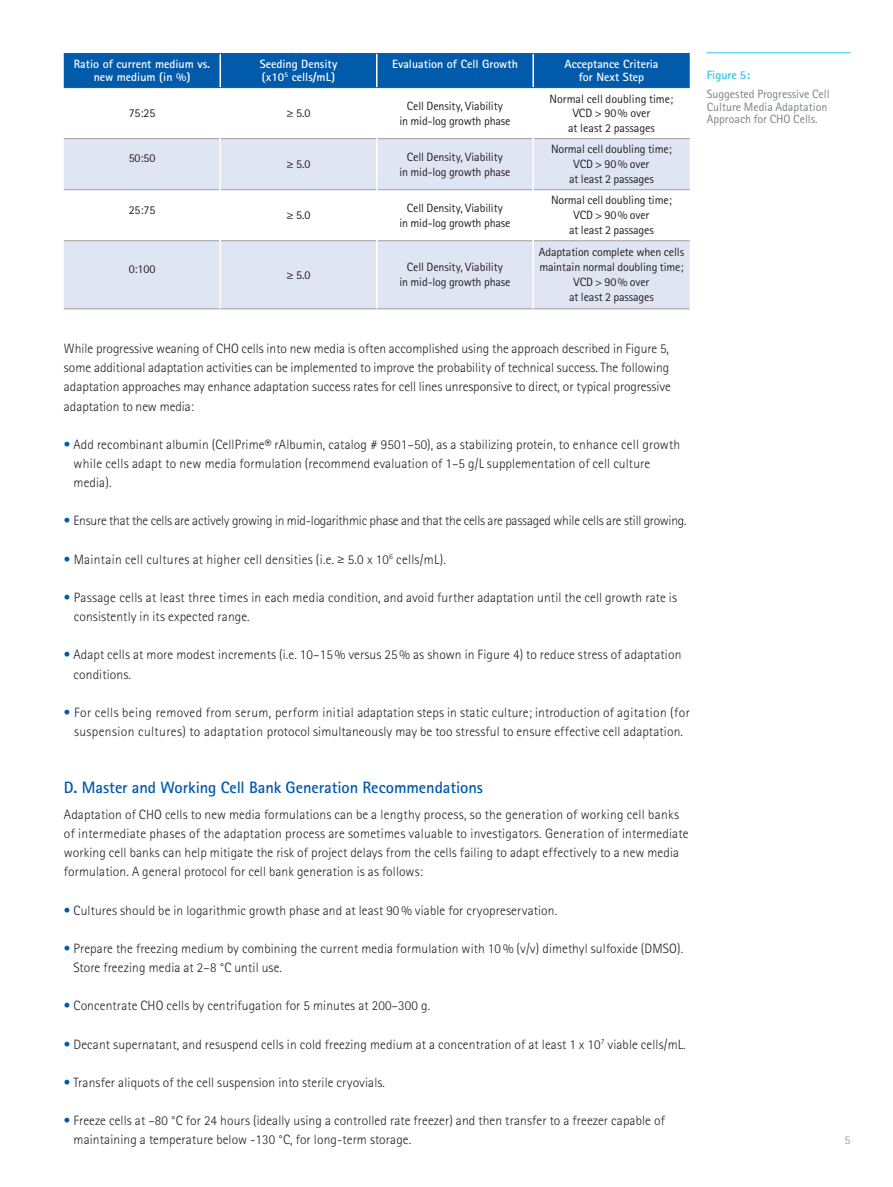
<style>
.page{position:relative;width:893px;height:1187px;background:#fff}
.page>*{position:absolute;margin:0;border:0;box-sizing:border-box;transform-origin:0 0}
.Subline_Copy{font:700 16.5px "Merck Sans Serif Pro";letter-spacing:-.005em;color:#015aaa}
.Headline_Copy{font:300 13.5px/19.2px "Merck Sans Serif Pro";letter-spacing:.01em;color:#231f20}
.Headline_Copy-2{font:300 13.5px "Merck Sans Serif Pro";letter-spacing:-.015em;color:#231f20}
.t1{font:12px/15px "Merck Sans Serif Pro";letter-spacing:-.01em;color:#231f20;text-align:center}
.t2{font:700 12px/13.5px "Merck Sans Serif Pro";color:#fff;text-align:center}
.Beschreibung{font:12px/12.8px "Merck Sans Serif Pro";color:#7e8083}
.Beschreibung_BrightB{font:700 12px "Merck Sans Serif Pro";color:#2bc4f3}
.t3{font:12px "Merck Sans Serif Pro";color:#9d9fa2}
.s1{color:#015aaa}
</style>
<div class="page">
<div style="left:64px;top:54px;width:626px;height:33px;background:#015aaa"></div>
<svg style="left:64px;top:88px;width:626px;height:1px"></svg>
<svg style="left:64px;top:139px;width:626px;height:169px;fill:#e0e5f3"></svg>
<hr style="left:64px;top:138px;width:156px;height:1px;background:#9d9fa2">
<hr style="left:221px;top:138px;width:155px;height:1px;background:#9d9fa2">
<hr style="left:377px;top:138px;width:155px;height:1px;background:#9d9fa2">
<hr style="left:534px;top:138px;width:156px;height:1px;background:#9d9fa2">
<hr style="left:64px;top:189px;width:156px;height:1px;background:#9d9fa2">
<hr style="left:221px;top:189px;width:155px;height:1px;background:#9d9fa2">
<hr style="left:377px;top:189px;width:155px;height:1px;background:#9d9fa2">
<hr style="left:534px;top:189px;width:156px;height:1px;background:#9d9fa2">
<hr style="left:64px;top:240px;width:156px;height:1px;background:#9d9fa2">
<hr style="left:221px;top:240px;width:155px;height:1px;background:#9d9fa2">
<hr style="left:377px;top:240px;width:155px;height:1px;background:#9d9fa2">
<hr style="left:534px;top:240px;width:156px;height:1px;background:#9d9fa2">
<hr style="left:64px;top:308px;width:156px;height:1px;background:#9d9fa2">
<hr style="left:220px;top:308px;width:157px;height:1px;background:#9d9fa2">
<hr style="left:377px;top:308px;width:156px;height:1px;background:#9d9fa2">
<hr style="left:533px;top:308px;width:157px;height:1px;background:#9d9fa2">
<hr style="left:220px;top:54px;width:1px;height:33px;background:#fff">
<hr style="left:376px;top:54px;width:1px;height:33px;background:#fff">
<hr style="left:532px;top:54px;width:2px;height:33px;background:#fff">
<hr style="left:220px;top:88px;width:1px;height:51px;background:#fff">
<hr style="left:376px;top:88px;width:1px;height:51px;background:#fff">
<hr style="left:532px;top:88px;width:2px;height:51px;background:#fff">
<hr style="left:220px;top:139px;width:1px;height:51px;background:#fff">
<hr style="left:376px;top:139px;width:1px;height:51px;background:#fff">
<hr style="left:532px;top:139px;width:2px;height:51px;background:#fff">
<hr style="left:220px;top:190px;width:1px;height:51px;background:#fff">
<hr style="left:376px;top:190px;width:1px;height:51px;background:#fff">
<hr style="left:532px;top:190px;width:2px;height:51px;background:#fff">
<hr style="left:220px;top:241px;width:1px;height:67px;background:#fff">
<hr style="left:376px;top:241px;width:1px;height:67px;background:#fff">
<hr style="left:532px;top:241px;width:2px;height:67px;background:#fff">
<hr style="left:64px;top:53px;width:156px;height:1px;background:#015aaa">
<hr style="left:220px;top:53px;width:157px;height:1px;background:#015aaa">
<hr style="left:377px;top:53px;width:156px;height:1px;background:#015aaa">
<hr style="left:533px;top:53px;width:157px;height:1px;background:#015aaa">
<hr style="left:64px;top:87px;width:156px;height:1px;background:#015aaa">
<hr style="left:220px;top:87px;width:157px;height:1px;background:#015aaa">
<hr style="left:377px;top:87px;width:156px;height:1px;background:#015aaa">
<hr style="left:533px;top:87px;width:157px;height:1px;background:#015aaa">
<hr style="left:707px;top:52px;width:143px;height:1px;background:#2bc4f3">
<p class="t2" style="left:74px;top:57px;width:138px">Ratio of current medium vs. new medium (in %)</p>
<p class="t2" style="left:260px;top:57px;width:79px">Seeding Density</p>
<p class="t2" style="left:262px;top:71px;width:75px">(x10<sup>5</sup> cells/mL)</p>
<p class="t2" style="left:392px;top:57px;width:127px">Evaluation of Cell Growth</p>
<p class="t2" style="left:564px;top:57px;width:96px">Acceptance Criteria</p>
<p class="t2" style="left:579px;top:71px;width:67px">for Next Step</p>
<p class="t1" style="left:129px;top:106px;width:28px">75:25</p>
<p class="t1" style="left:287px;top:106px;width:25px">≥ 5.0</p>
<p class="t1" style="left:399px;top:98px;width:113px">Cell Density, Viability<br>in mid-log growth phase</p>
<p class="t1" style="left:550px;top:92px;width:125px;line-height:14.4px">Normal cell doubling time;<br>VCD &gt; 90% over</p>
<p class="t1" style="left:568px;top:120px;width:88px">at least 2 passages</p>
<p class="t1" style="left:129px;top:151px;width:28px">50:50</p>
<p class="t1" style="left:287px;top:157px;width:25px">≥ 5.0</p>
<p class="t1" style="left:399px;top:149px;width:113px">Cell Density, Viability<br>in mid-log growth phase</p>
<p class="t1" style="left:551px;top:142px;width:122px">Normal cell doubling time;<br>VCD &gt; 90% over</p>
<p class="t1" style="left:569px;top:172px;width:86px">at least 2 passages</p>
<p class="t1" style="left:129px;top:202px;width:28px">25:75</p>
<p class="t1" style="left:287px;top:208px;width:25px">≥ 5.0</p>
<p class="t1" style="left:399px;top:200px;width:113px">Cell Density, Viability<br>in mid-log growth phase</p>
<p class="t1" style="left:551px;top:193px;width:122px">Normal cell doubling time;<br>VCD &gt; 90% over</p>
<p class="t1" style="left:569px;top:223px;width:86px">at least 2 passages</p>
<p class="t1" style="left:129px;top:262px;width:28px">0:100</p>
<p class="t1" style="left:287px;top:267px;width:25px">≥ 5.0</p>
<p class="t1" style="left:399px;top:260px;width:113px">Cell Density, Viability<br>in mid-log growth phase</p>
<p class="t1" style="left:539px;top:245px;width:147px">Adaptation complete when cells maintain normal doubling time;<br>VCD &gt; 90% over<br>at least 2 passages</p>
<p class="Headline_Copy" style="left:64px;top:339px;width:608px">While progressive weaning of CHO cells into new media is often accomplished using the approach described in Figure 5, some additional adaptation activities can be implemented to improve the probability of technical success. The following adaptation approaches may enhance adaptation success rates for cell lines unresponsive to direct, or typical progressive adaptation to new media:</p>
<p class="Headline_Copy" style="left:74px;top:435px;width:608px;text-indent:-10px"><span class="s1">•</span> Add recombinant albumin (CellPrime® rAlbumin, catalog # 9501–50), as a stabilizing protein, to enhance cell growth while cells adapt to new media formulation (recommend evaluation of 1–5 g/L supplementation of cell culture media).</p>
<p class="Headline_Copy-2" style="left:64px;top:513px;width:624px"><span class="s1">•</span> Ensure that the cells are actively growing in mid-logarithmic phase and that the cells are passaged while cells are still growing.</p>
<p class="Headline_Copy" style="left:64px;top:549px;width:383px"><span class="s1">•</span> Maintain cell cultures at higher cell densities (i.e. ≥ 5.0 x 10<sup>6</sup> cells/mL).</p>
<p class="Headline_Copy" style="left:74px;top:588px;width:605px;text-indent:-10px"><span class="s1">•</span> Passage cells at least three times in each media condition, and avoid further adaptation until the cell growth rate is consistently in its expected range.</p>
<p class="Headline_Copy" style="left:74px;top:645px;width:609px;text-indent:-10px"><span class="s1">•</span> Adapt cells at more modest increments (i.e. 10–15% versus 25% as shown in Figure 4) to reduce stress of adaptation conditions.</p>
<p class="Headline_Copy" style="left:64px;top:702px;width:627px;text-align:center"><span class="s1">•</span> For cells being removed from serum, perform initial adaptation steps in static culture; introduction of agitation (for suspension cultures) to adaptation protocol simultaneously may be too stressful to ensure effective cell adaptation.</p>
<p class="Subline_Copy" style="left:64px;top:777px;width:420px">D. Master and Working Cell Bank Generation Recommendations</p>
<p class="Headline_Copy" style="left:64px;top:804px;width:626px">Adaptation of CHO cells to new media formulations can be a lengthy process, so the generation of working cell banks of intermediate phases of the adaptation process are sometimes valuable to investigators. Generation of intermediate working cell banks can help mitigate the risk of project delays from the cells failing to adapt effectively to a new media formulation. A general protocol for cell bank generation is as follows:</p>
<p class="Headline_Copy" style="left:64px;top:900px;width:495px"><span class="s1">•</span> Cultures should be in logarithmic growth phase and at least 90% viable for cryopreservation.</p>
<p class="Headline_Copy" style="left:74px;top:938px;width:611px;text-indent:-10px"><span class="s1">•</span> Prepare the freezing medium by combining the current media formulation with 10% (v/v) dimethyl sulfoxide (DMSO).<br>Store freezing media at 2–8 °C until use.</p>
<p class="Headline_Copy" style="left:64px;top:996px;width:368px"><span class="s1">•</span> Concentrate CHO cells by centrifugation for 5 minutes at 200–300 g.</p>
<p class="Headline_Copy" style="left:64px;top:1034px;width:623px"><span class="s1">•</span> Decant supernatant, and resuspend cells in cold freezing medium at a concentration of at least 1 x 10<sup>7</sup> viable cells/mL.</p>
<p class="Headline_Copy" style="left:64px;top:1072px;width:323px"><span class="s1">•</span> Transfer aliquots of the cell suspension into sterile cryovials.</p>
<p class="Headline_Copy" style="left:74px;top:1111px;width:593px;text-indent:-10px"><span class="s1">•</span> Freeze cells at –80 °C for 24 hours (ideally using a controlled rate freezer) and then transfer to a freezer capable of maintaining a temperature below -130 °C, for long-term storage.</p>
<p class="Beschreibung_BrightB" style="left:707px;top:67px;width:45px">Figure 5:</p>
<p class="Beschreibung" style="left:707px;top:88px;width:124px">Suggested Progressive Cell<br>Culture Media Adaptation<br>Approach for CHO Cells.</p>
<p class="t3" style="left:844px;top:1133px;width:7px">5</p>
</div>
